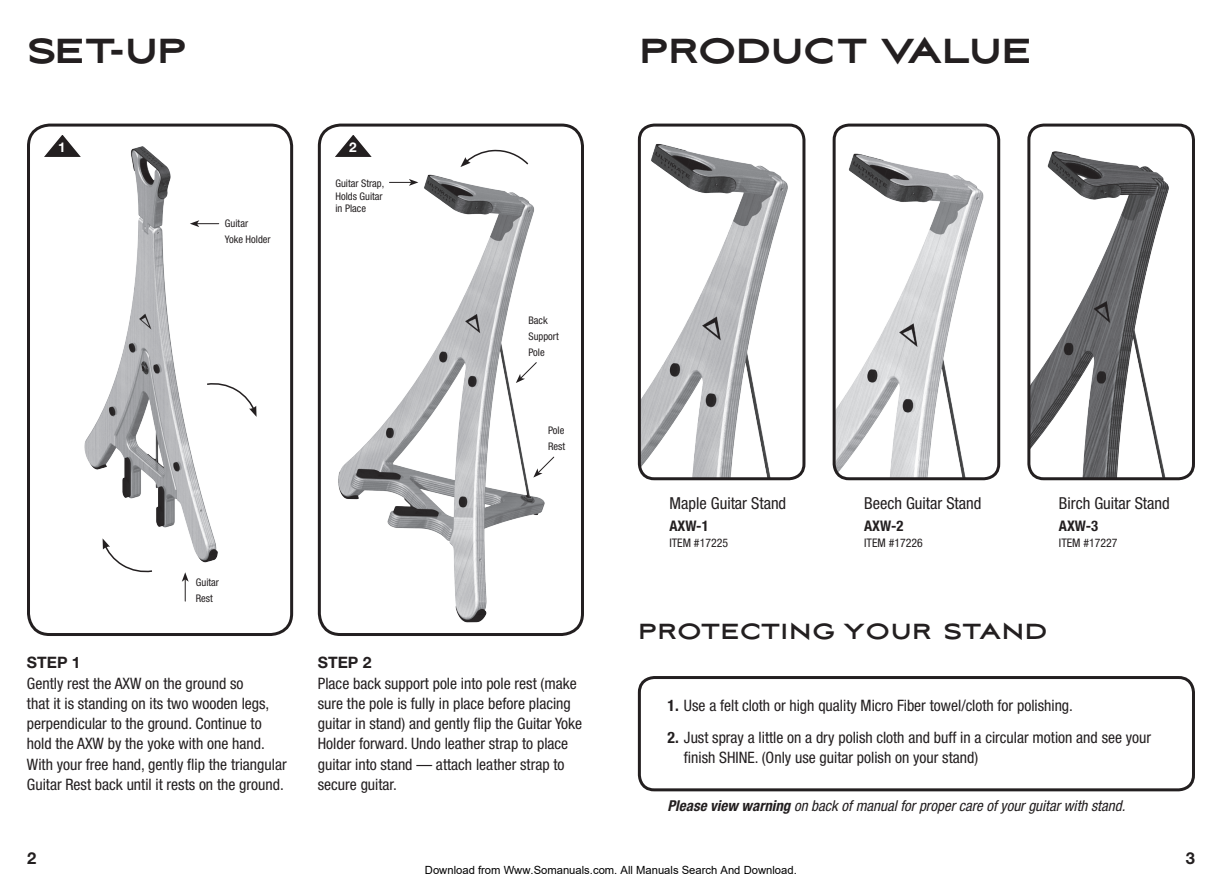
<style>
.page{position:relative;width:1222px;height:891px;background:#fff}
.page>*{position:absolute;margin:0;border:0;box-sizing:border-box;transform-origin:0 0}
.t1{font:700 48.3px "Aviano Sans";letter-spacing:-.04em;color:#231f20}
.t2{font:700 27.3px "Aviano Sans";letter-spacing:.02em;color:#231f20}
.t3{font:condensed 16.5px "Helvetica Neue";color:#231f20}
.t4{font:700 16.5px "Helvetica Neue";color:#231f20}
.t5{font:condensed 15.75px/20.2px "Helvetica Neue";color:#231f20}
.t6{font:700 15.75px "Helvetica Neue";color:#231f20}
.t7{font:italic condensed 15px "Helvetica Neue";color:#231f20}
.t8{font:700 condensed 14.7px "Helvetica Neue";color:#231f20}
.t9{font:700 13.5px "Helvetica Neue";color:#fff}
.t10{font:condensed 11.85px "Helvetica Neue";color:#231f20}
.t11{font:11.25px "Arial";color:#000}
.t12{font:condensed 10.5px/15.6px "Helvetica Neue";color:#231f20}
.s1{font-weight:700}
</style>
<div class="page">
<img style="left:324px;top:174px;width:221px;height:461px">
<div style="left:318px;top:124px;width:266px;height:512px;border:3px solid #231f20;border-radius:21px"></div>
<img style="left:84px;top:146px;width:136px;height:417px">
<div style="left:27px;top:124px;width:266px;height:512px;border:3px solid #231f20;border-radius:21px"></div>
<img style="left:639px;top:125px;width:165px;height:354px">
<div style="left:638px;top:124px;width:167px;height:356px;border:3px solid #231f20;border-radius:15px"></div>
<div style="left:638px;top:676px;width:557px;height:115px;border:3px solid #231f20;border-radius:15px"></div>
<img style="left:836px;top:153px;width:162px;height:325px">
<div style="left:832px;top:124px;width:168px;height:356px;border:3px solid #231f20;border-radius:15px"></div>
<img style="left:1031px;top:151px;width:162px;height:327px">
<div style="left:1027px;top:124px;width:168px;height:356px;border:3px solid #231f20;border-radius:15px"></div>
<svg style="left:460px;top:149px;width:69px;height:18px"></svg>
<svg style="left:205px;top:383px;width:52px;height:34px"></svg>
<svg style="left:102px;top:538px;width:52px;height:35px"></svg>
<svg style="left:44px;top:135px;width:42px;height:25px"></svg>
<svg style="left:335px;top:135px;width:37px;height:22px"></svg>
<svg style="left:533px;top:456px;width:22px;height:22px"></svg>
<svg style="left:516px;top:362px;width:21px;height:21px"></svg>
<svg style="left:389px;top:179px;width:29px;height:7px"></svg>
<svg style="left:190px;top:220px;width:29px;height:7px"></svg>
<svg style="left:182px;top:572px;width:7px;height:29px"></svg>
<h1 class="t1" style="left:27px;top:21px;width:161px">set-up</h1>
<h1 class="t1" style="left:638px;top:21px;width:395px">product value</h1>
<p class="t9" style="left:58px;top:139px;width:9px">1</p>
<p class="t9" style="left:349px;top:139px;width:9px">2</p>
<p class="t12" style="left:225px;top:216px;width:47px">Guitar<br>Yoke Holder</p>
<p class="t12" style="left:335px;top:177px;width:50px;line-height:12.6px">Guitar Strap,<br>Holds Guitar in Place</p>
<p class="t12" style="left:528px;top:313px;width:32px">Back<br>Support<br>Pole</p>
<p class="t12" style="left:548px;top:422px;width:19px">Pole<br>Rest</p>
<p class="t12" style="left:196px;top:574px;width:25px">Guitar<br>Rest</p>
<p class="t6" style="left:27px;top:653px;width:55px">STEP 1</p>
<p class="t5" style="left:27px;top:673px;width:261px">Gently rest the AXW on the ground so<br>that it is standing on its two wooden legs, perpendicular to the ground. Continue to hold the AXW by the yoke with one hand.<br>With your free hand, gently flip the triangular Guitar Rest back until it rests on the ground.</p>
<p class="t6" style="left:318px;top:653px;width:55px">STEP 2</p>
<p class="t5" style="left:318px;top:673px;width:266px">Place back support pole into pole rest (make sure the pole is fully in place before placing guitar in stand) and gently flip the Guitar Yoke Holder forward. Undo leather strap to place guitar into stand — attach leather strap to secure guitar.</p>
<p class="t3" style="left:669px;top:494px;width:118px">Maple Guitar Stand</p>
<p class="t3" style="left:864px;top:494px;width:119px">Beech Guitar Stand</p>
<p class="t3" style="left:1059px;top:494px;width:112px">Birch Guitar Stand</p>
<p class="t8" style="left:864px;top:517px;width:41px">AXW-2</p>
<p class="t10" style="left:864px;top:536px;width:60px">ITEM #17226</p>
<p class="t8" style="left:669px;top:517px;width:41px">AXW-1</p>
<p class="t10" style="left:669px;top:536px;width:60px">ITEM #17225</p>
<p class="t8" style="left:1059px;top:517px;width:41px">AXW-3</p>
<p class="t10" style="left:1059px;top:536px;width:60px">ITEM #17227</p>
<h2 class="t2" style="left:638px;top:615px;width:411px">PROTECTING YOUR STAND</h2>
<p class="t5" style="left:667px;top:695px;width:407px"><span class="s1">1.</span> Use a felt cloth or high quality Micro Fiber towel/cloth for polishing.</p>
<p class="t5" style="left:684px;top:727px;width:469px;text-indent:-17px"><span class="s1">2.</span> Just spray a little on a dry polish cloth and buff in a circular motion and see your finish SHINE. (Only use guitar polish on your stand)</p>
<p class="t7" style="left:667px;top:797px;width:459px"><span class="s1">Please view warning</span> on back of manual for proper care of your guitar with stand.</p>
<p class="t4" style="left:27px;top:848px;width:11px">2</p>
<p class="t4" style="left:1186px;top:848px;width:11px">3</p>
<p class="t11" style="left:425px;top:863px;width:373px">Download from Www.Somanuals.com. All Manuals Search And Download.</p>
</div>
